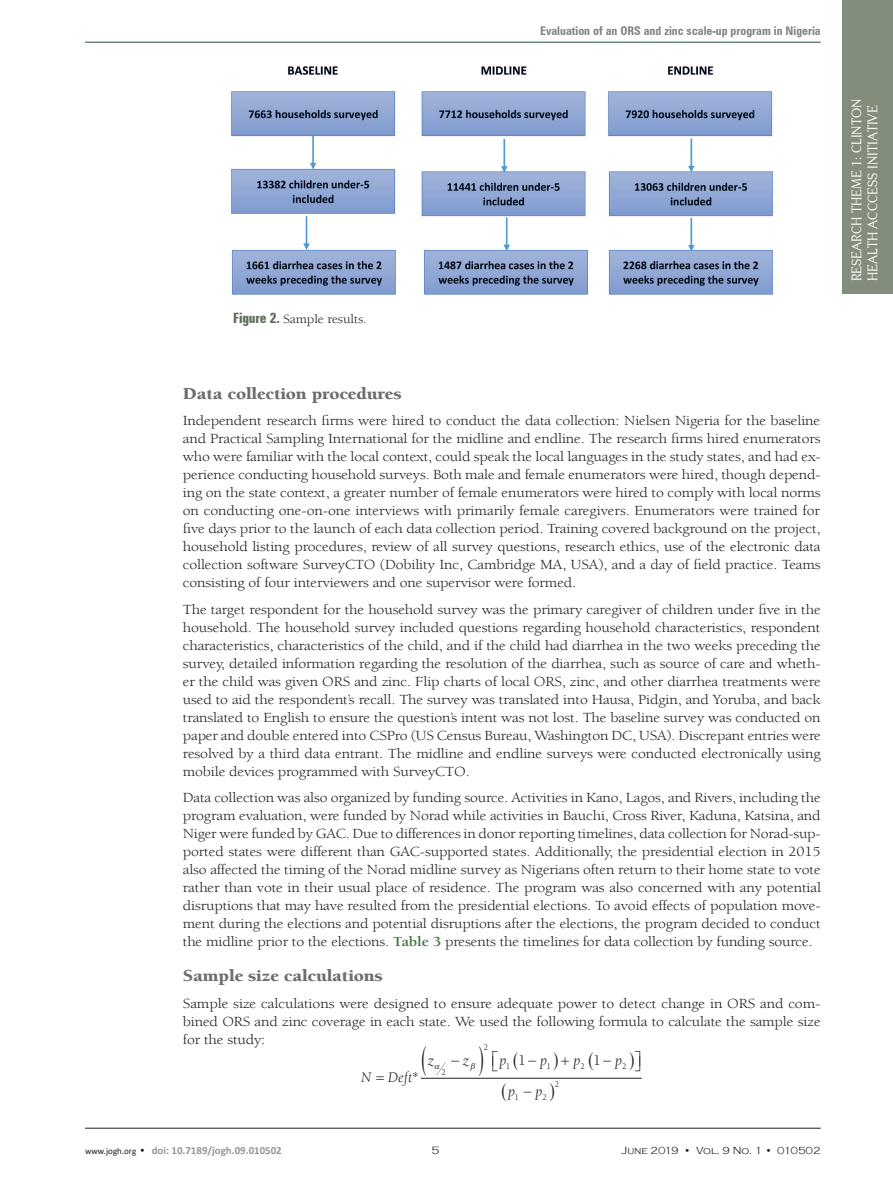
<style>
.page{position:relative;width:893px;height:1191px;background:#fff}
.page>*{position:absolute;margin:0;border:0;box-sizing:border-box;transform-origin:0 0}
.t1{font:18px "Centabel";color:#fff}
.t2{font:900 17.1px "Berkeley Std";letter-spacing:-.01em;color:#6c6d70;scale:1.11 1}
.t3{font:italic 15px "Berkeley Std";color:#231f20}
.t4{font:15px "Berkeley Std";color:#231f20}
.t5{font:14.25px/18px "Berkeley Std";letter-spacing:-.01em;color:#231f20;text-align:justify;scale:1.11 1}
.t6{font:13.5px "Centabel";color:#fff}
.t7{font:12.9px "Berkeley Std";letter-spacing:-.01em;color:#231f20;scale:1.11 1}
.t8{font:700 condensed 12px "Zurich BT";color:#808285}
.t9{font:700 10.95px "Calibri";color:#939598}
.t10{font:300 10.95px "Copperplate Gothic";color:#231f20}
.t11{font:300 10.5px "Copperplate Gothic";color:#231f20}
.t12{font:8.7px "Berkeley Std";color:#231f20}
.s1{font-family:"Zurich BT";font-weight:700;font-stretch:extra-condensed;font-size:14.25px;color:#5f6f5b}
.s2{font-weight:700;color:#477045}
.s3{font-style:normal}
.s4{font-weight:400;font-size:9px;color:#231f20}
.s5{font-family:"Copperplate Gothic";font-weight:300;color:#231f20}
</style>
<div class="page">
<hr style="left:85px;top:1128px;width:736px;height:1px;background:#231f20">
<hr style="left:85px;top:42px;width:736px;height:1px;background:#244d32">
<div style="left:842px;top:0;width:51px;height:293px;background:#838d7c"></div>
<hr style="left:421px;top:1077px;width:221px;height:1px;background:#231f20">
<img style="left:231px;top:66px;width:542px;height:229px">
<svg style="left:436px;top:1062px;width:10px;height:13px"></svg>
<p class="t7" style="left:233px;top:312px;width:122px"><span class="s1">Figure 2.</span> Sample results.</p>
<p class="t8" style="left:540px;top:23px;width:282px">Evaluation of an ORS and zinc scale-up program in Nigeria</p>
<p class="t2" style="left:183px;top:384px;width:199px">Data collection procedures</p>
<p class="t5" style="left:183px;top:412px;width:576px">Independent research firms were hired to conduct the data collection: Nielsen Nigeria for the baseline and Practical Sampling International for the midline and endline. The research firms hired enumerators who were familiar with the local context, could speak the local languages in the study states, and had ex&shy;perience conducting household surveys. Both male and female enumerators were hired, though depend&shy;ing on the state context, a greater number of female enumerators were hired to comply with local norms on conducting one-on-one interviews with primarily female caregivers. Enumerators were trained for five days prior to the launch of each data collection period. Training covered background on the project, household listing procedures, review of all survey questions, research ethics, use of the electronic data collection software SurveyCTO (Dobility Inc, Cambridge MA, USA), and a day of field practice. Teams consisting of four interviewers and one supervisor were formed.</p>
<p class="t5" style="left:183px;top:600px;width:576px">The target respondent for the household survey was the primary caregiver of children under five in the household. The household survey included questions regarding household characteristics, respondent characteristics, characteristics of the child, and if the child had diarrhea in the two weeks preceding the survey, detailed information regarding the resolution of the diarrhea, such as source of care and wheth&shy;er the child was given ORS and zinc. Flip charts of local ORS, zinc, and other diarrhea treatments were used to aid the respondent’s recall. The survey was translated into Hausa, Pidgin, and Yoruba, and back translated to English to ensure the question’s intent was not lost. The baseline survey was conducted on paper and double entered into CSPro (US Census Bureau, Washington DC, USA). Discrepant entries were resolved by a third data entrant. The midline and endline surveys were conducted electronically using mobile devices programmed with SurveyCTO.</p>
<p class="t5" style="left:183px;top:789px;width:577px">Data collection was also organized by funding source. Activities in Kano, Lagos, and Rivers, including the program evaluation, were funded by Norad while activities in Bauchi, Cross River, Kaduna, Katsina, and Niger were funded by GAC. Due to differences in donor reporting timelines, data collection for Norad-sup&shy;ported states were different than GAC-supported states. Additionally, the presidential election in 2015 also affected the timing of the Norad midline survey as Nigerians often return to their home state to vote rather than vote in their usual place of residence. The program was also concerned with any potential disruptions that may have resulted from the presidential elections. To avoid effects of population move&shy;ment during the elections and potential disruptions after the elections, the program decided to conduct the midline prior to the elections. <span class="s2">Table 3</span> presents the timelines for data collection by funding source.</p>
<p class="t2" style="left:183px;top:967px;width:182px">Sample size calculations</p>
<p class="t5" style="left:183px;top:994px;width:576px">Sample size calculations were designed to ensure adequate power to detect change in ORS and com&shy;bined ORS and zinc coverage in each state. We used the following formula to calculate the sample size for the study:</p>
<p class="t3" style="left:361px;top:1069px;width:59px">N Deft<span class="s3">*</span></p>
<p class="t12" style="left:484px;top:1042px;width:6px">2</p>
<p class="t4" style="left:518px;top:1052px;width:9px">1</p>
<p class="t4" style="left:593px;top:1052px;width:9px">1</p>
<p class="t3" style="left:428px;top:1052px;width:8px">z</p>
<p class="t3" style="left:463px;top:1052px;width:8px">z</p>
<p class="t3" style="left:499px;top:1052px;width:8px">p</p>
<p class="t3" style="left:540px;top:1052px;width:8px">p</p>
<p class="t3" style="left:573px;top:1052px;width:8px">p</p>
<p class="t3" style="left:615px;top:1052px;width:8px">p</p>
<p class="t3" style="left:508px;top:1083px;width:8px">p</p>
<p class="t3" style="left:535px;top:1083px;width:8px">p</p>
<p class="t12" style="left:506px;top:1061px;width:6px">1</p>
<p class="t12" style="left:546px;top:1061px;width:6px">1</p>
<p class="t12" style="left:580px;top:1061px;width:6px">2</p>
<p class="t12" style="left:622px;top:1061px;width:6px">2</p>
<p class="t12" style="left:514px;top:1092px;width:6px">1</p>
<p class="t12" style="left:543px;top:1092px;width:6px">2</p>
<p class="t12" style="left:442px;top:1067px;width:6px">2</p>
<p class="t12" style="left:555px;top:1079px;width:6px">2</p>
<p class="t9" style="left:85px;top:1142px;width:198px"><span class="s4">www.jogh.org</span> <span class="s5">•</span> doi: 10.7189/jogh.09.010502</p>
<p class="t10" style="left:432px;top:1144px;width:9px">5</p>
<p class="t11" style="left:621px;top:1144px;width:201px">June 2019 • Vol. 9 No. 1 • 010502</p>
<p class="t6" style="left:849px;top:281px;width:184px;rotate:-90deg">RESEARCH THEME 1: CLINTON</p>
<p class="t6" style="left:865px;top:281px;width:177px;rotate:-90deg">HEALTH ACCCESS INITIATIVE</p>
<p class="t1" style="left:860px;top:281px;width:103px;rotate:-90deg">VIEWPOINTS</p>
</div>
